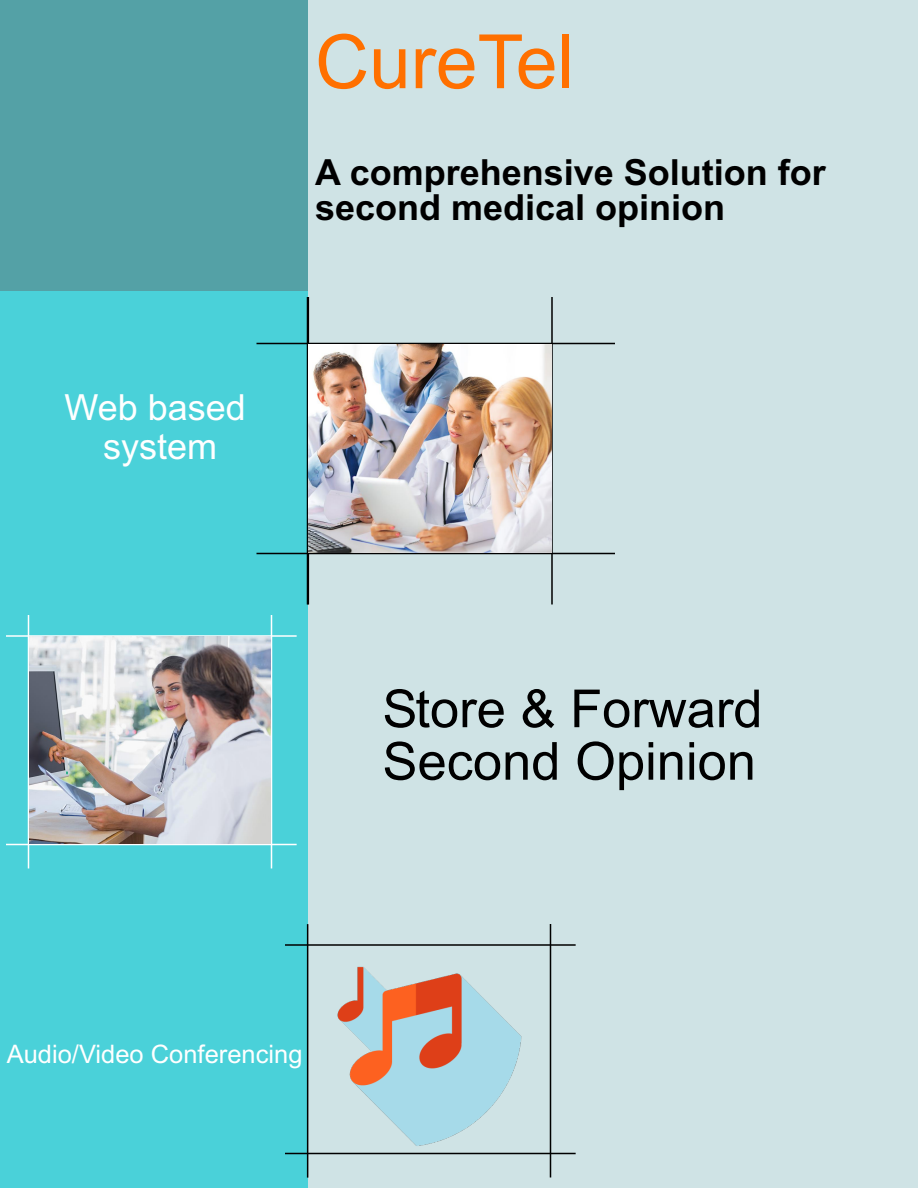
<style>
.page{position:relative;width:918px;height:1188px;background:#fff}
.page>*{position:absolute;margin:0;border:0;box-sizing:border-box;transform-origin:0 0}
.t1{font:75px "Arial";color:#ff7000}
.t2{font:52.5px/52.5px "Arial";color:#000}
.t3{font:700 36px/36px "Arial";color:#000}
.t4{font:36px/38.5px "Arial";color:#fff;text-align:center}
.t5{font:25.5px "Arial";color:#fff}
</style>
<div class="page">
<div style="left:309px;top:0;width:609px;height:1188px;background:#cfe3e5"></div>
<div style="left:0;top:0;width:308px;height:1188px;background:#4ad1d9"></div>
<div style="left:0;top:0;width:308px;height:291px;background:#54a1a6"></div>
<hr style="left:551px;top:297px;width:2px;height:307px;background:#000">
<hr style="left:256px;top:553px;width:359px;height:1px;background:#000">
<hr style="left:307px;top:297px;width:1px;height:307px;background:#000">
<hr style="left:271px;top:615px;width:1px;height:253px;background:#fff">
<hr style="left:6px;top:635px;width:291px;height:2px;background:#fff">
<hr style="left:28px;top:615px;width:1px;height:253px;background:#fff">
<hr style="left:6px;top:844px;width:291px;height:1px;background:#fff">
<hr style="left:308px;top:297px;width:1px;height:307px;background:#000">
<hr style="left:256px;top:343px;width:359px;height:1px;background:#000">
<hr style="left:285px;top:944px;width:291px;height:2px;background:#000">
<hr style="left:550px;top:924px;width:1px;height:254px;background:#000">
<hr style="left:307px;top:924px;width:1px;height:254px;background:#000">
<hr style="left:285px;top:1153px;width:291px;height:1px;background:#000">
<img style="left:309px;top:344px;width:242px;height:208px">
<img style="left:29px;top:637px;width:241px;height:207px">
<img style="left:323px;top:966px;width:206px;height:187px">
<p class="t4" style="left:64px;top:391px;width:183px">Web based system</p>
<h1 class="t1" style="left:315px;top:34px;width:261px">CureTel</h1>
<p class="t3" style="left:315px;top:157px;width:512px">A comprehensive Solution for second medical opinion</p>
<h2 class="t2" style="left:382px;top:687px;width:382px">Store &amp; Forward<br>Second Opinion</h2>
<p class="t5" style="left:7px;top:1044px;width:297px">Audio/Video Conferencing</p>
</div>
